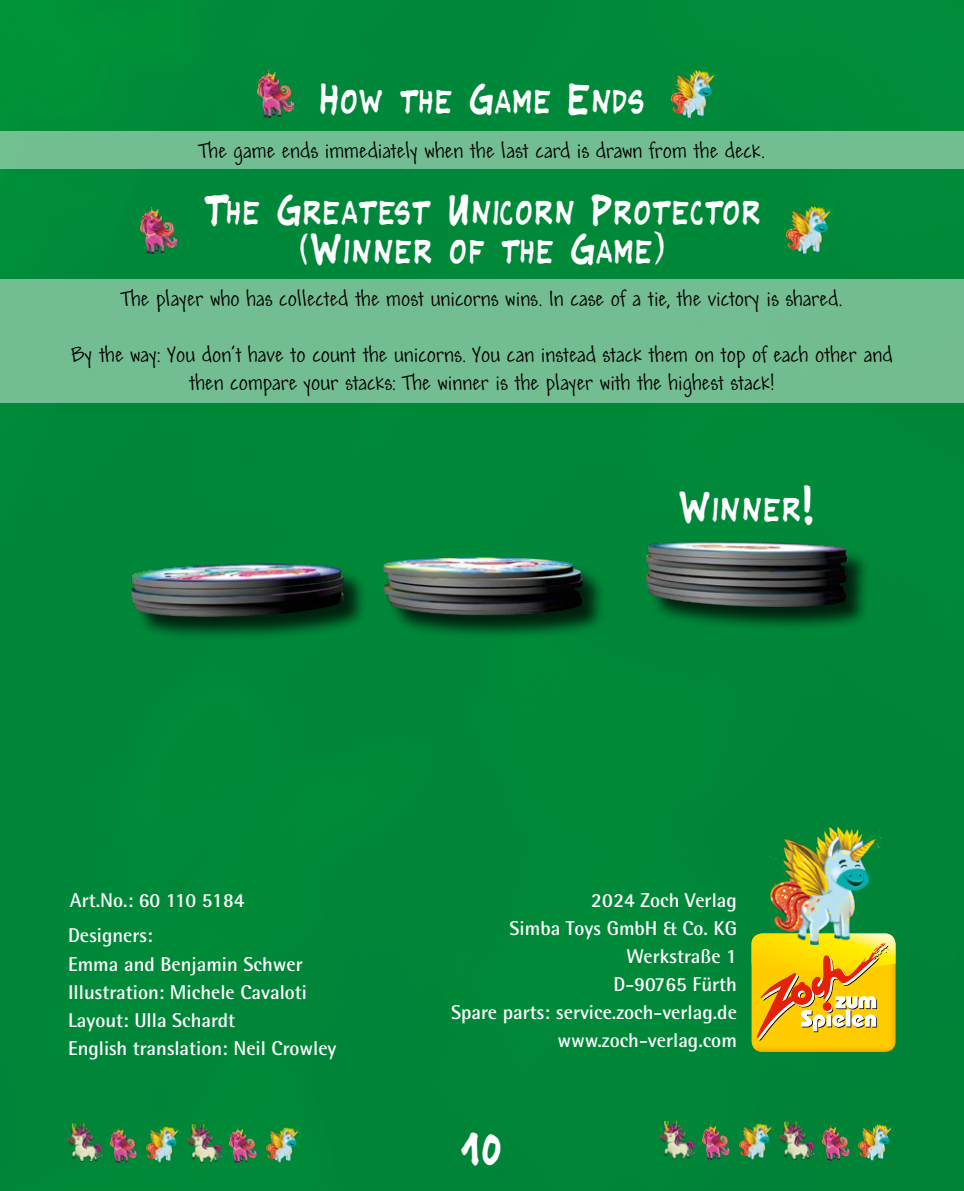
<style>
.page{position:relative;width:964px;height:1191px;background:#008839}
.page>*{position:absolute;margin:0;border:0;box-sizing:border-box;transform-origin:0 0}
.t1{font:500 38px "Handmade";color:#fff}
.t2{font:500 32px/38.4px "Handmade";color:#fff;text-align:center}
.t3{font:24px/28px "Andy";color:#000;text-align:center}
.t4{font:700 20px/28px "Rotis Semi Sans";color:#fff}
</style>
<div class="page">
<div style="left:0;top:131px;width:964px;height:38px;background:#72bd91"></div>
<div style="left:0;top:280px;width:964px;height:123px;background:#72bd91"></div>
<img style="left:751px;top:1040px;width:11px;height:12px">
<svg style="left:751px;top:933px;width:144px;height:107px;background:#f0b924"></svg>
<img style="left:763px;top:820px;width:120px;height:124px">
<img style="left:257px;top:70px;width:36px;height:47px">
<img style="left:668px;top:67px;width:49px;height:51px">
<img style="left:140px;top:207px;width:37px;height:47px">
<img style="left:784px;top:204px;width:49px;height:51px">
<img style="left:67px;top:1123px;width:35px;height:39px">
<img style="left:110px;top:1127px;width:27px;height:35px">
<img style="left:145px;top:1124px;width:36px;height:38px">
<img style="left:187px;top:1123px;width:35px;height:39px">
<img style="left:230px;top:1128px;width:27px;height:34px">
<img style="left:264px;top:1125px;width:37px;height:37px">
<img style="left:659px;top:1120px;width:36px;height:39px">
<img style="left:702px;top:1124px;width:27px;height:35px">
<img style="left:737px;top:1121px;width:36px;height:38px">
<img style="left:779px;top:1121px;width:35px;height:39px">
<img style="left:822px;top:1125px;width:27px;height:35px">
<img style="left:857px;top:1122px;width:36px;height:38px">
<img style="left:103px;top:482px;width:758px;height:177px">
<h2 class="t2" style="left:319px;top:77px;width:328px">How the Game Ends</h2>
<p class="t3" style="left:199px;top:137px;width:567px">The game ends immediately when the last card is drawn from the deck.</p>
<h2 class="t2" style="left:203px;top:188px;width:559px">The Greatest Unicorn Protector (Winner of the Game)</h2>
<p class="t3" style="left:122px;top:285px;width:722px">The player who has collected the most unicorns wins. In case of a tie, the victory is shared.</p>
<p class="t3" style="left:71px;top:341px;width:822px">By the way: You don't have to count the unicorns. You can instead stack them on top of each other and then compare your stacks: The winner is the player with the highest stack!</p>
<h2 class="t2" style="left:678px;top:485px;width:140px">Winner!</h2>
<p class="t4" style="left:68px;top:883px;width:178px;line-height:35px">Art.No.: 60 110 5184<br>Designers:</p>
<p class="t4" style="left:68px;top:949px;width:270px">Emma and Benjamin Schwer<br>Illustration: Michele Cavaloti<br>Layout: Ulla Schardt<br>English translation: Neil Crowley</p>
<p class="t4" style="left:451px;top:885px;width:287px;text-align:right">2024 Zoch Verlag<br>Simba Toys GmbH &amp; Co. KG<br>Werkstraße 1<br>D-90765 Fürth<br>Spare parts: service.zoch-verlag.de www.zoch-verlag.com</p>
<h1 class="t1" style="left:460px;top:1117px;width:44px">10</h1>
</div>
